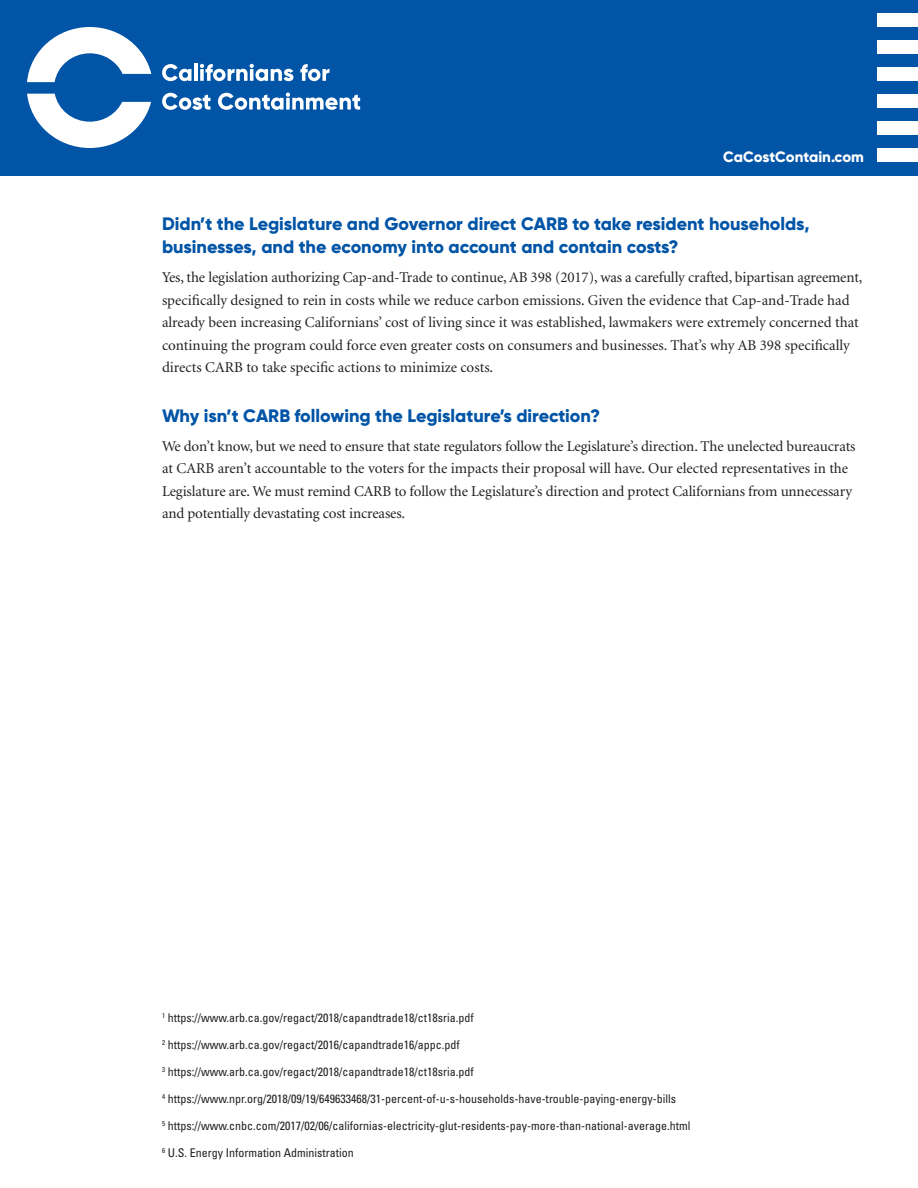
<style>
.page{position:relative;width:918px;height:1188px;background:#fff}
.page>*{position:absolute;margin:0;border:0;box-sizing:border-box;transform-origin:0 0}
.t1{font:800 18px/22.5px "Gilroy";color:#0154a6}
.t2{font:15px/22.5px "Minion";letter-spacing:-.005em;color:#231f20}
.t3{font:800 15px "Gilroy";letter-spacing:-.005em;color:#fff}
.t4{font:condensed 12px "Univers";color:#231f20}
</style>
<div class="page">
<div style="left:0;top:0;width:918px;height:176px;background:#0154a6"></div>
<svg style="left:162px;top:64px;width:30px;height:17px"></svg>
<hr style="left:194px;top:64px;width:4px;height:17px;background:#fff">
<svg style="left:200px;top:64px;width:93px;height:17px"></svg>
<svg style="left:300px;top:64px;width:30px;height:17px"></svg>
<svg style="left:162px;top:93px;width:48px;height:17px"></svg>
<svg style="left:218px;top:93px;width:142px;height:17px"></svg>
<svg style="left:27px;top:27px;width:124px;height:55px"></svg>
<svg style="left:27px;top:94px;width:124px;height:54px"></svg>
<div style="left:878px;top:14px;width:40px;height:13px;background:#fff"></div>
<div style="left:878px;top:40px;width:40px;height:14px;background:#fff"></div>
<div style="left:878px;top:68px;width:40px;height:13px;background:#fff"></div>
<div style="left:878px;top:94px;width:40px;height:14px;background:#fff"></div>
<div style="left:878px;top:122px;width:40px;height:13px;background:#fff"></div>
<div style="left:878px;top:148px;width:40px;height:14px;background:#fff"></div>
<p class="t3" style="left:723px;top:147px;width:142px">CaCostContain.com</p>
<p class="t1" style="left:162px;top:213px;width:649px">Didn’t the Legislature and Governor direct CARB to take resident households, businesses, and the economy into account and contain costs?</p>
<p class="t2" style="left:162px;top:267px;width:702px">Yes, the legislation authorizing Cap-and-Trade to continue, AB 398 (2017), was a carefully crafted, bipartisan agreement, specifically designed to rein in costs while we reduce carbon emissions. Given the evidence that Cap-and-Trade had already been increasing Californians’ cost of living since it was established, lawmakers were extremely concerned that continuing the program could force even greater costs on consumers and businesses. That’s why AB 398 specifically directs CARB to take specific actions to minimize costs.</p>
<p class="t1" style="left:162px;top:404px;width:440px">Why isn’t CARB following the Legislature’s direction?</p>
<p class="t2" style="left:162px;top:435px;width:695px">We don’t know, but we need to ensure that state regulators follow the Legislature’s direction. The unelected bureaucrats at CARB aren’t accountable to the voters for the impacts their proposal will have. Our elected representatives in the Legislature are. We must remind CARB to follow the Legislature’s direction and protect Californians from unnecessary and potentially devastating cost increases.</p>
<p class="t4" style="left:162px;top:1010px;width:313px"><sup>1</sup> https://www.arb.ca.gov/regact/2018/capandtrade18/ct18sria.pdf</p>
<p class="t4" style="left:162px;top:1037px;width:299px"><sup>2</sup> https://www.arb.ca.gov/regact/2016/capandtrade16/appc.pdf</p>
<p class="t4" style="left:162px;top:1064px;width:313px"><sup>3</sup> https://www.arb.ca.gov/regact/2018/capandtrade18/ct18sria.pdf</p>
<p class="t4" style="left:162px;top:1091px;width:516px"><sup>4</sup> https://www.npr.org/2018/09/19/649633468/31-percent-of-u-s-households-have-trouble-paying-energy-bills</p>
<p class="t4" style="left:162px;top:1118px;width:530px"><sup>5</sup> https://www.cnbc.com/2017/02/06/californias-electricity-glut-residents-pay-more-than-national-average.html</p>
<p class="t4" style="left:162px;top:1145px;width:193px"><sup>6</sup> U.S. Energy Information Administration</p>
</div>
